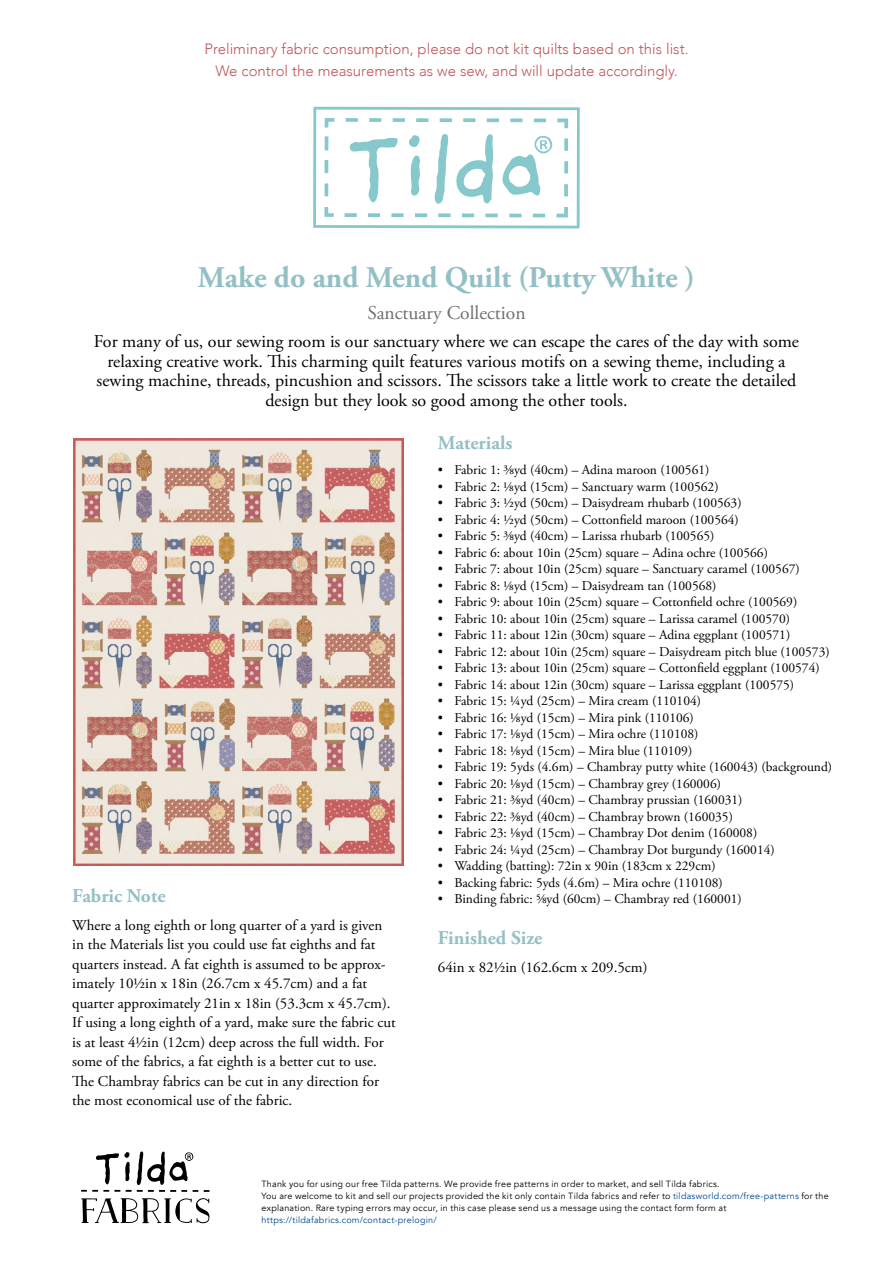
<style>
.page{position:relative;width:893px;height:1263px;background:#fff}
.page>*{position:absolute;margin:0;border:0;box-sizing:border-box;transform-origin:0 0}
.Heading{font:700 30px "Adobe Garamond Pro";color:#93c0c5}
.Subheading{font:700 19.5px "Adobe Garamond Pro";color:#93c0c5}
.Kolleksjon{font:19.5px "Adobe Garamond Pro";color:#706f6f}
.Brød{font:18px/19.5px "Adobe Garamond Pro";color:#000;text-align:center}
.Brød-2{font:15px/19.5px "Adobe Garamond Pro";color:#000}
.Heading-2{font:300 15px "Avenir";color:#be585a}
.Brød-3{font:13.5px "Adobe Garamond Pro";color:#000}
.info{font:9px/12px "Avenir";letter-spacing:.025em;color:#000}
.s1{color:#00488f}
</style>
<div class="page">
<img style="left:73px;top:439px;width:331px;height:426px">
<svg style="left:313px;top:107px;width:267px;height:121px"></svg>
<svg style="left:204px;top:1190px;width:6px;height:2px"></svg>
<svg style="left:81px;top:1198px;width:129px;height:25px"></svg>
<svg style="left:81px;top:1151px;width:117px;height:41px"></svg>
<p class="Heading-2" style="left:204px;top:40px;width:486px">Preliminary fabric consumption, please do not kit quilts based on this list.</p>
<p class="Heading-2" style="left:215px;top:62px;width:464px">We control the measurements as we sew, and will update accordingly.</p>
<p class="Heading" style="left:198px;top:260px;width:499px">Make do and Mend Quilt (Putty White )</p>
<p class="Kolleksjon" style="left:367px;top:301px;width:160px">Sanctuary Collection</p>
<p class="Brød" style="left:94px;top:332px;width:707px">For many of us, our sewing room is our sanctuary where we can escape the cares of the day with some relaxing creative work. This charming quilt features various motifs on a sewing theme, including a sewing machine, threads, pincushion and scissors. The scissors take a little work to create the detailed design but they look so good among the other tools.</p>
<p class="Subheading" style="left:438px;top:432px;width:76px">Materials</p>
<p class="Brød-3" style="left:438px;top:462px;width:273px">• Fabric 1: ⅜yd (40cm) – Adina maroon (100561)</p>
<p class="Brød-3" style="left:438px;top:478px;width:282px">• Fabric 2: ⅛yd (15cm) – Sanctuary warm (100562)</p>
<p class="Brød-3" style="left:438px;top:495px;width:305px">• Fabric 3: ½yd (50cm) – Daisydream rhubarb (100563)</p>
<p class="Brød-3" style="left:438px;top:511px;width:302px">• Fabric 4: ½yd (50cm) – Cottonfield maroon (100564)</p>
<p class="Brød-3" style="left:438px;top:528px;width:278px">• Fabric 5: ⅜yd (40cm) – Larissa rhubarb (100565)</p>
<p class="Brød-3" style="left:438px;top:544px;width:331px">• Fabric 6: about 10in (25cm) square – Adina ochre (100566)</p>
<p class="Brød-3" style="left:438px;top:561px;width:363px">• Fabric 7: about 10in (25cm) square – Sanctuary caramel (100567)</p>
<p class="Brød-3" style="left:438px;top:577px;width:280px">• Fabric 8: ⅛yd (15cm) – Daisydream tan (100568)</p>
<p class="Brød-3" style="left:438px;top:594px;width:361px">• Fabric 9: about 10in (25cm) square – Cottonfield ochre (100569)</p>
<p class="Brød-3" style="left:438px;top:610px;width:354px">• Fabric 10: about 10in (25cm) square – Larissa caramel (100570)</p>
<p class="Brød-3" style="left:438px;top:627px;width:354px">• Fabric 11: about 12in (30cm) square – Adina eggplant (100571)</p>
<p class="Brød-3" style="left:438px;top:643px;width:393px">• Fabric 12: about 10in (25cm) square – Daisydream pitch blue (100573)</p>
<p class="Brød-3" style="left:438px;top:660px;width:383px">• Fabric 13: about 10in (25cm) square – Cottonfield eggplant (100574)</p>
<p class="Brød-3" style="left:438px;top:676px;width:358px">• Fabric 14: about 12in (30cm) square – Larissa eggplant (100575)</p>
<p class="Brød-3" style="left:438px;top:693px;width:265px">• Fabric 15: ¼yd (25cm) – Mira cream (110104)</p>
<p class="Brød-3" style="left:438px;top:709px;width:257px">• Fabric 16: ⅛yd (15cm) – Mira pink (110106)</p>
<p class="Brød-3" style="left:438px;top:726px;width:262px">• Fabric 17: ⅛yd (15cm) – Mira ochre (110108)</p>
<p class="Brød-3" style="left:438px;top:742px;width:256px">• Fabric 18: ⅛yd (15cm) – Mira blue (110109)</p>
<p class="Brød-3" style="left:438px;top:759px;width:396px">• Fabric 19: 5yds (4.6m) – Chambray putty white (160043) (background)</p>
<p class="Brød-3" style="left:438px;top:775px;width:285px">• Fabric 20: ⅛yd (15cm) – Chambray grey (160006)</p>
<p class="Brød-3" style="left:438px;top:792px;width:306px">• Fabric 21: ⅜yd (40cm) – Chambray prussian (160031)</p>
<p class="Brød-3" style="left:438px;top:808px;width:297px">• Fabric 22: ⅜yd (40cm) – Chambray brown (160035)</p>
<p class="Brød-3" style="left:438px;top:825px;width:321px">• Fabric 23: ⅛yd (15cm) – Chambray Dot denim (160008)</p>
<p class="Brød-3" style="left:438px;top:841px;width:338px">• Fabric 24: ¼yd (25cm) – Chambray Dot burgundy (160014)</p>
<p class="Brød-3" style="left:438px;top:858px;width:279px">• Wadding (batting): 72in x 90in (183cm x 229cm)</p>
<p class="Brød-3" style="left:438px;top:874px;width:286px">• Backing fabric: 5yds (4.6m) – Mira ochre (110108)</p>
<p class="Brød-3" style="left:438px;top:891px;width:305px">• Binding fabric: ⅝yd (60cm) – Chambray red (160001)</p>
<p class="Subheading" style="left:438px;top:926px;width:106px">Finished Size</p>
<p class="Brød-2" style="left:438px;top:958px;width:211px">64in x 82½in (162.6cm x 209.5cm)</p>
<p class="Subheading" style="left:72px;top:884px;width:95px">Fabric Note</p>
<p class="Brød-2" style="left:72px;top:915px;width:320px">Where a long eighth or long quarter of a yard is given in the Materials list you could use fat eighths and fat quarters instead. A fat eighth is assumed to be approx&shy;imately 10½in x 18in (26.7cm x 45.7cm) and a fat quarter approximately 21in x 18in (53.3cm x 45.7cm).</p>
<p class="Brød-2" style="left:72px;top:1013px;width:325px">If using a long eighth of a yard, make sure the fabric cut is at least 4½in (12cm) deep across the full width. For some of the fabrics, a fat eighth is a better cut to use.</p>
<p class="Brød-2" style="left:72px;top:1071px;width:308px">The Chambray fabrics can be cut in any direction for the most economical use of the fabric.</p>
<p class="info" style="left:261px;top:1178px;width:460px">Thank you for using our free Tilda patterns. We provide free patterns in order to market, and sell Tilda fabrics.</p>
<p class="info" style="left:261px;top:1190px;width:569px">You are welcome to kit and sell our projects provided the kit only contain Tilda fabrics and refer to <span class="s1">tildasworld.com/free-patterns</span> for the explanation. Rare typing errors may occur, in this case please send us a message using the contact form form at <span class="s1">https://tildafabrics.com/contact-prelogin/</span></p>
</div>
